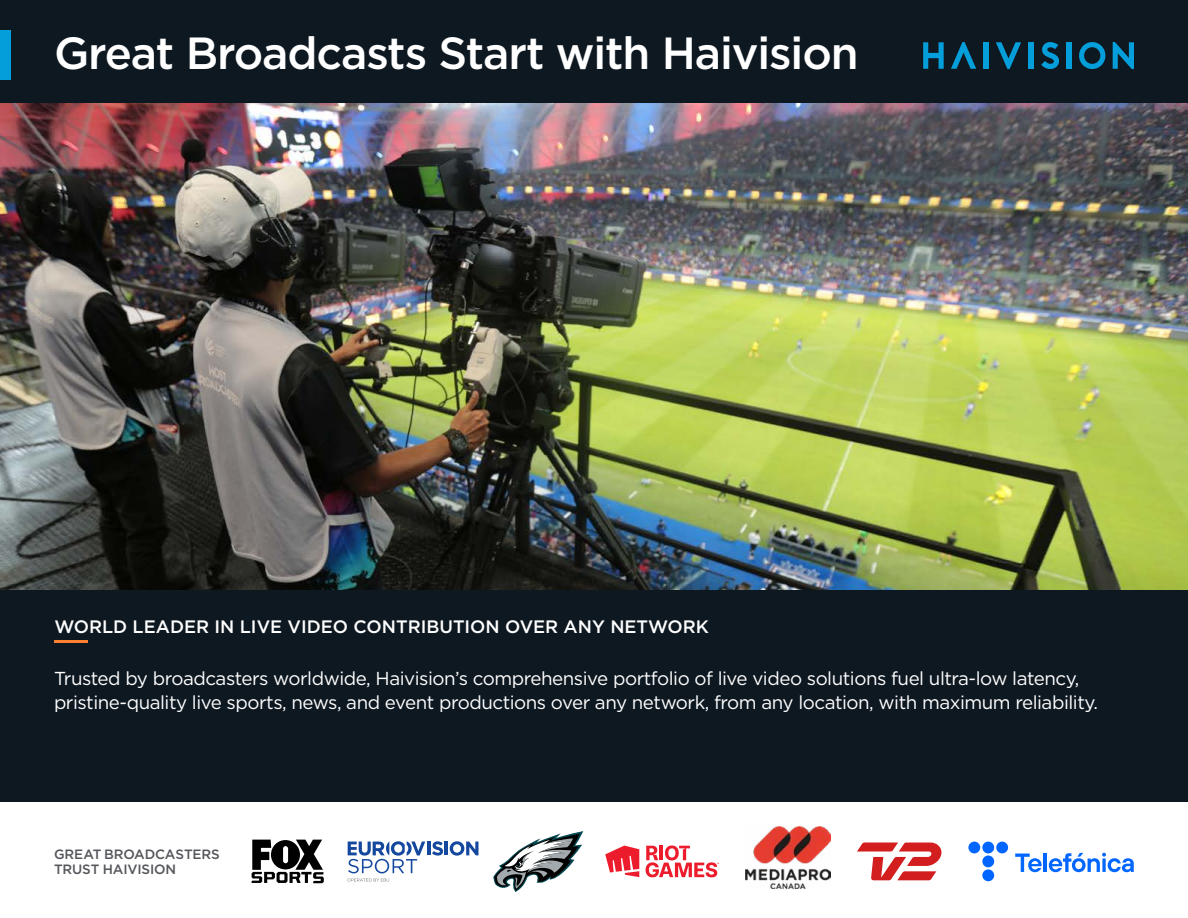
<style>
.page{position:relative;width:1188px;height:918px;background:#fff}
.page>*{position:absolute;margin:0;border:0;box-sizing:border-box;transform-origin:0 0}
.t1{font:500 45px "Gotham";letter-spacing:-.025em;color:#fff}
.t2{font:18.75px/24px "Gotham";letter-spacing:-.025em;color:#fff}
.t3{font:500 18px "Gotham";color:#fff}
.t4{font:500 13.5px/15px "Gotham";letter-spacing:-.01em;color:#54565b}
</style>
<div class="page">
<img style="left:0;top:102px;width:1188px;height:489px">
<div style="left:968px;top:842px;width:12px;height:11px;background:#06f;border-radius:50%"></div>
<div style="left:982px;top:842px;width:12px;height:11px;background:#06f;border-radius:50%"></div>
<div style="left:996px;top:842px;width:12px;height:11px;background:#06f;border-radius:50%"></div>
<div style="left:982px;top:856px;width:12px;height:11px;background:#06f;border-radius:50%"></div>
<div style="left:982px;top:869px;width:12px;height:12px;background:#06f;border-radius:50%"></div>
<svg style="left:1015px;top:854px;width:27px;height:18px"></svg>
<hr style="left:1044px;top:854px;width:3px;height:18px;background:#06f">
<svg style="left:1049px;top:853px;width:85px;height:19px"></svg>
<svg style="left:857px;top:843px;width:85px;height:37px"></svg>
<img style="left:745px;top:827px;width:85px;height:62px">
<svg style="left:605px;top:846px;width:34px;height:31px"></svg>
<svg style="left:646px;top:845px;width:73px;height:32px"></svg>
<svg style="left:493px;top:831px;width:91px;height:61px"></svg>
<hr style="left:444px;top:842px;width:4px;height:13px;background:#14489f">
<svg style="left:450px;top:841px;width:28px;height:15px"></svg>
<svg style="left:347px;top:841px;width:96px;height:41px"></svg>
<svg style="left:252px;top:840px;width:72px;height:43px"></svg>
<div style="left:0;top:591px;width:1188px;height:211px;background:#0e1821"></div>
<hr style="left:54px;top:641px;width:34px;height:2px;background:#ff7f30">
<div style="left:0;top:0;width:1188px;height:102px;background:#0e1821"></div>
<svg style="left:996px;top:42px;width:25px;height:27px"></svg>
<div style="left:1028px;top:42px;width:5px;height:27px;background:#049fdb"></div>
<svg style="left:1041px;top:42px;width:18px;height:27px"></svg>
<div style="left:1067px;top:42px;width:5px;height:27px;background:#049fdb"></div>
<svg style="left:1113px;top:42px;width:21px;height:27px"></svg>
<svg style="left:923px;top:42px;width:21px;height:27px"></svg>
<div style="left:983px;top:42px;width:6px;height:27px;background:#049fdb"></div>
<svg style="left:951px;top:42px;width:25px;height:27px"></svg>
<svg style="left:1079px;top:42px;width:26px;height:27px"></svg>
<div style="left:0;top:30px;width:11px;height:50px;background:#049fdb"></div>
<h1 class="t1" style="left:54px;top:24px;width:806px">Great Broadcasts Start with Haivision</h1>
<p class="t3" style="left:54px;top:615px;width:656px">WORLD LEADER IN LIVE VIDEO CONTRIBUTION OVER ANY NETWORK</p>
<p class="t2" style="left:54px;top:666px;width:1046px">Trusted by broadcasters worldwide, Haivision’s comprehensive portfolio of live video solutions fuel ultra-low latency, pristine-quality live sports, news, and event productions over any network, from any location, with maximum reliability.</p>
<p class="t4" style="left:54px;top:847px;width:167px">GREAT BROADCASTERS<br>TRUST HAIVISION</p>
</div>
